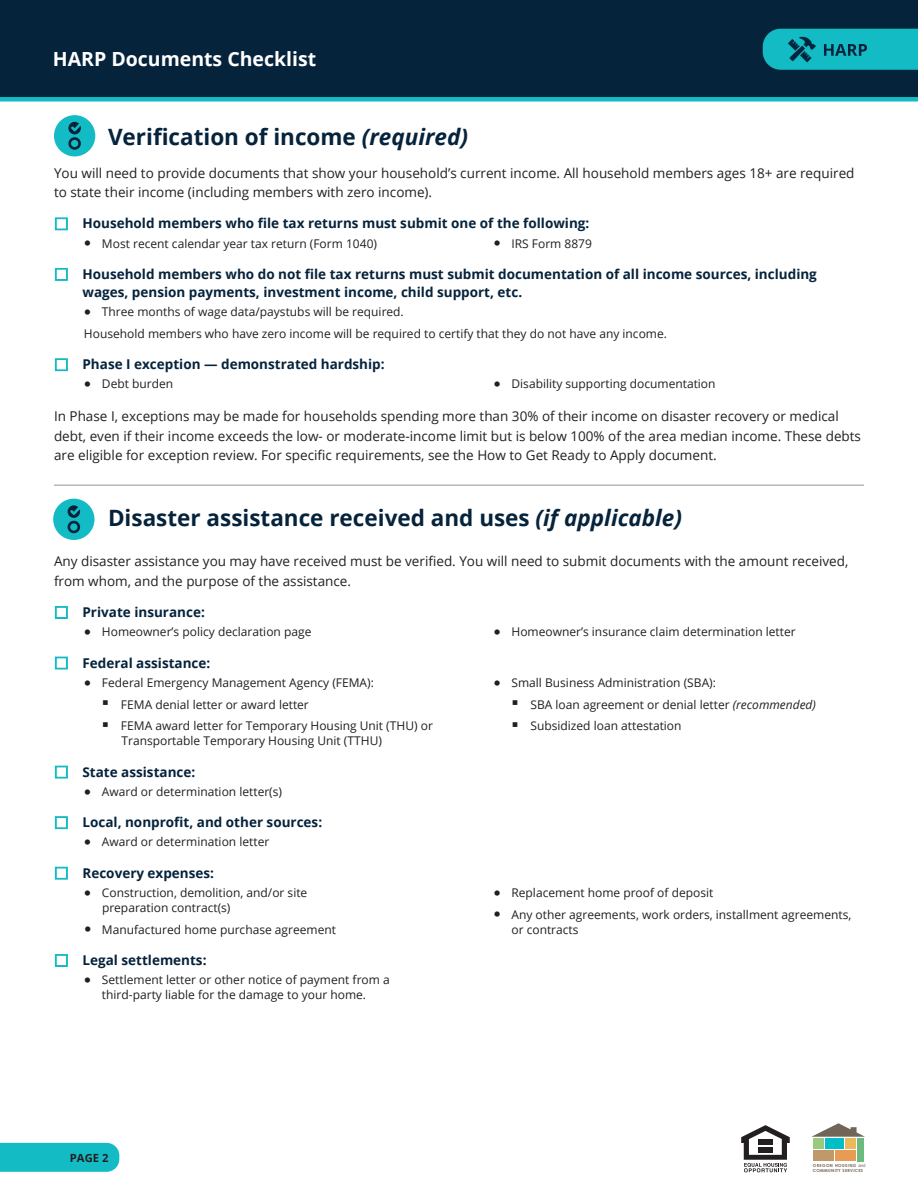
<style>
.page{position:relative;width:918px;height:1188px;background:#fff}
.page>*{position:absolute;margin:0;border:0;box-sizing:border-box;transform-origin:0 0}
.t1{font:700 22.5px "Open Sans";color:#06233c}
.t2{font:700 19.5px "Open Sans";color:#fff}
.t3{font:13.5px/19.5px "Open Sans";color:#231f20}
.t4{font:700 13.5px/18px "Open Sans";color:#06233c}
.t5{font:12px/15px "Open Sans";color:#231f20}
.t6{font:700 11.25px "Open Sans";color:#231f20}
.t7{font:700 4.2px/5.1px "Century Gothic";letter-spacing:.075em;color:#706557}
.s1{font-style:italic}
.s2{font-family:"Arial";font-weight:400;font-size:4.35px}
</style>
<div class="page">
<div style="left:0;top:1143px;width:119px;height:29px;background:#13bbc4"></div>
<div style="left:0;top:0;width:918px;height:102px;background:#06233c"></div>
<svg style="left:763px;top:29px;width:155px;height:41px;background:#11aab4"></svg>
<hr style="left:54px;top:484px;width:810px;height:2px;background:#b6b8c1">
<div style="left:54px;top:115px;width:41px;height:41px;background:#13bbc4;border-radius:50%"></div>
<svg style="left:68px;top:122px;width:13px;height:28px"></svg>
<div style="left:53px;top:499px;width:41px;height:41px;background:#13bbc4;border-radius:50%"></div>
<svg style="left:68px;top:505px;width:12px;height:28px"></svg>
<svg style="left:811px;top:1123px;width:54px;height:14px"></svg>
<div style="left:857px;top:1138px;width:7px;height:23px;background:#6bba7e"></div>
<div style="left:845px;top:1138px;width:11px;height:11px;background:#edb859"></div>
<div style="left:835px;top:1150px;width:21px;height:11px;background:#e79b55"></div>
<div style="left:825px;top:1138px;width:19px;height:11px;background:#00bfc7"></div>
<div style="left:813px;top:1150px;width:20px;height:11px;background:#bf9969"></div>
<div style="left:813px;top:1138px;width:10px;height:11px;background:#9bc980"></div>
<svg style="left:741px;top:1125px;width:49px;height:47px"></svg>
<h2 class="t2" style="left:53px;top:45px;width:265px">HARP Documents Checklist</h2>
<h2 class="t1" style="left:108px;top:121px;width:362px">Verification of income <span class="s1">(required)</span></h2>
<p class="t3" style="left:54px;top:163px;width:802px">You will need to provide documents that show your household’s current income. All household members ages 18+ are required to state their income (including members with zero income).</p>
<p class="t4" style="left:82px;top:214px;width:508px">Household members who file tax returns must submit one of the following:</p>
<p class="t5" style="left:102px;top:235px;width:277px">Most recent calendar year tax return (Form 1040)</p>
<p class="t5" style="left:511px;top:235px;width:82px">IRS Form 8879</p>
<p class="t4" style="left:82px;top:265px;width:736px">Household members who do not file tax returns must submit documentation of all income sources, including wages, pension payments, investment income, child support, etc.</p>
<p class="t5" style="left:102px;top:304px;width:303px">Three months of wage data/paystubs will be required.</p>
<p class="t5" style="left:84px;top:326px;width:585px">Household members who have zero income will be required to certify that they do not have any income.</p>
<p class="t4" style="left:82px;top:355px;width:304px">Phase I exception — demonstrated hardship:</p>
<p class="t5" style="left:102px;top:376px;width:73px">Debt burden</p>
<p class="t5" style="left:511px;top:376px;width:206px">Disability supporting documentation</p>
<p class="t3" style="left:54px;top:406px;width:809px">In Phase I, exceptions may be made for households spending more than 30% of their income on disaster recovery or medical debt, even if their income exceeds the low- or moderate-income limit but is below 100% of the area median income. These debts are eligible for exception review. For specific requirements, see the How to Get Ready to Apply document.</p>
<h2 class="t1" style="left:108px;top:502px;width:576px">Disaster assistance received and uses <span class="s1">(if applicable)</span></h2>
<p class="t3" style="left:54px;top:551px;width:796px">Any disaster assistance you may have received must be verified. You will need to submit documents with the amount received, from whom, and the purpose of the assistance.</p>
<p class="t4" style="left:82px;top:603px;width:124px">Private insurance:</p>
<p class="t5" style="left:102px;top:624px;width:211px">Homeowner’s policy declaration page</p>
<p class="t5" style="left:511px;top:624px;width:286px">Homeowner’s insurance claim determination letter</p>
<p class="t4" style="left:82px;top:653px;width:129px">Federal assistance:</p>
<p class="t5" style="left:102px;top:675px;width:273px">Federal Emergency Management Agency (FEMA):</p>
<p class="t5" style="left:121px;top:696px;width:189px">FEMA denial letter or award letter</p>
<p class="t5" style="left:121px;top:718px;width:313px">FEMA award letter for Temporary Housing Unit (THU) or<br>Transportable Temporary Housing Unit (TTHU)</p>
<p class="t5" style="left:511px;top:675px;width:206px">Small Business Administration (SBA):</p>
<p class="t5" style="left:530px;top:696px;width:287px">SBA loan agreement or denial letter <span class="s1">(recommended)</span></p>
<p class="t5" style="left:530px;top:718px;width:153px">Subsidized loan attestation</p>
<p class="t4" style="left:82px;top:762px;width:114px">State assistance:</p>
<p class="t5" style="left:102px;top:784px;width:182px">Award or determination letter(s)</p>
<p class="t4" style="left:82px;top:813px;width:241px">Local, nonprofit, and other sources:</p>
<p class="t5" style="left:102px;top:834px;width:169px">Award or determination letter</p>
<p class="t4" style="left:82px;top:863px;width:133px">Recovery expenses:</p>
<p class="t5" style="left:102px;top:885px;width:207px">Construction, demolition, and/or site preparation contract(s)</p>
<p class="t5" style="left:102px;top:922px;width:236px">Manufactured home purchase agreement</p>
<p class="t4" style="left:82px;top:951px;width:126px">Legal settlements:</p>
<p class="t5" style="left:102px;top:972px;width:289px">Settlement letter or other notice of payment from a third-party liable for the damage to your home.</p>
<p class="t6" style="left:70px;top:1150px;width:40px">PAGE 2</p>
<p class="t5" style="left:511px;top:885px;width:203px">Replacement home proof of deposit</p>
<p class="t5" style="left:511px;top:907px;width:341px">Any other agreements, work orders, installment agreements, or contracts</p>
<p class="t7" style="left:813px;top:1163px;width:54px">OREGON HOUSING <span class="s2">and<br></span>COMMUNITY SERVICES</p>
</div>
